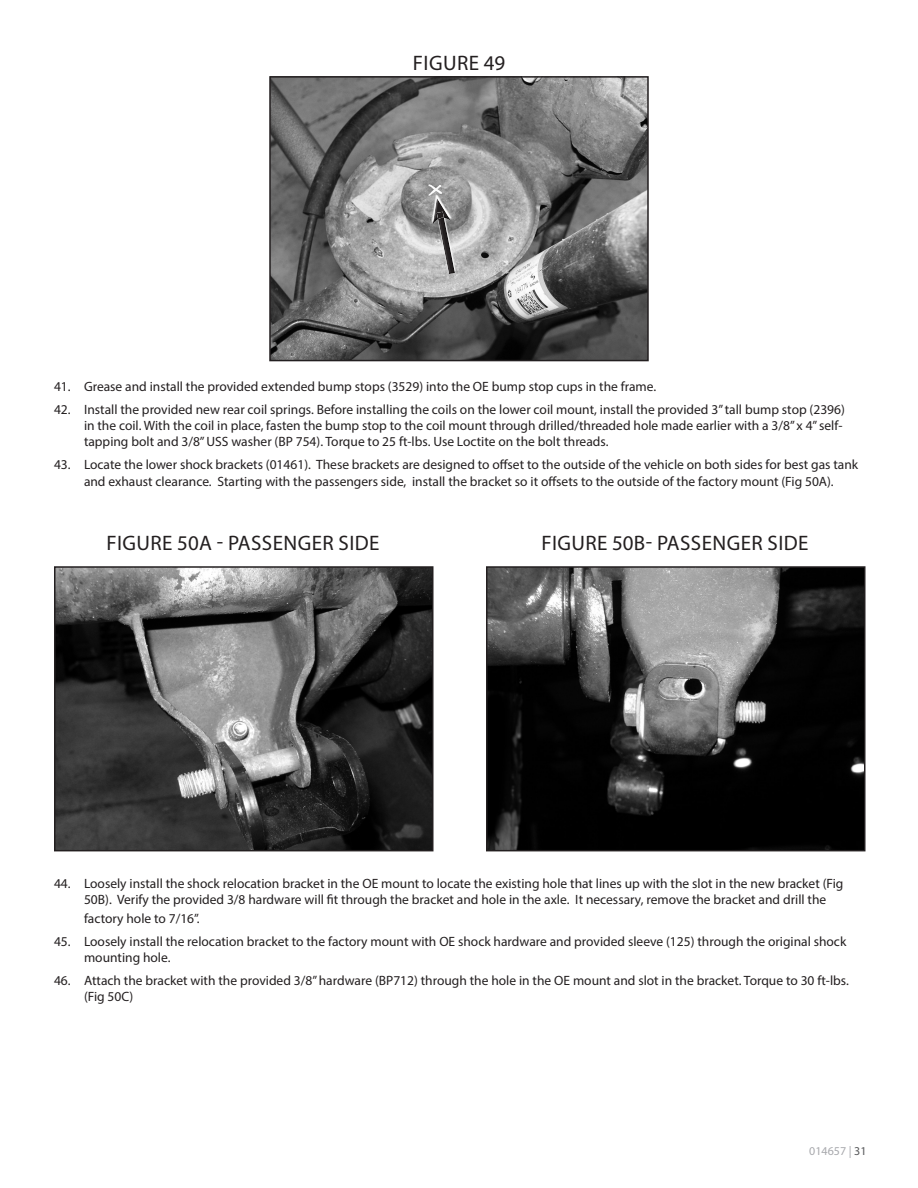
<style>
.page{position:relative;width:918px;height:1188px;background:#fff}
.page>*{position:absolute;margin:0;border:0;box-sizing:border-box;transform-origin:0 0}
.t1{font:21px "Myriad Pro";letter-spacing:.02em;color:#231f20}
.t2{font:13.5px/16.2px "Myriad Pro";color:#231f20}
.t3{font:12px "Myriad Pro";color:#a8a9ad}
.s1{color:#57585a}
</style>
<div class="page">
<img style="left:272px;top:79px;width:374px;height:279px">
<div style="left:269px;top:76px;width:380px;height:285px;border:2px solid #231f20"></div>
<div style="left:432px;top:195px;width:24px;height:78px;background:#adadad"></div>
<div style="left:432px;top:196px;width:21px;height:78px;background:#fff;opacity:.75"></div>
<div style="left:432px;top:198px;width:25px;height:76px;background:#231f20;opacity:.75"></div>
<img style="left:57px;top:569px;width:374px;height:279px">
<div style="left:54px;top:566px;width:380px;height:285px;border:2px solid #231f20"></div>
<img style="left:489px;top:569px;width:374px;height:279px">
<div style="left:486px;top:566px;width:380px;height:285px;border:2px solid #231f20"></div>
<p class="t1" style="left:413px;top:50px;width:94px">FIGURE 49</p>
<p class="t2" style="left:54px;top:378px;width:604px">41. Grease and install the provided extended bump stops (3529) into the OE bump stop cups in the frame.</p>
<p class="t2" style="left:84px;top:401px;width:763px;text-indent:-30px">42. Install the provided new rear coil springs. Before installing the coils on the lower coil mount, install the provided 3” tall bump stop (2396) in the coil. With the coil in place, fasten the bump stop to the coil mount through drilled/threaded hole made earlier with a 3/8” x 4” self&shy;tapping bolt and 3/8” USS washer (BP 754). Torque to 25 ft-lbs. Use Loctite on the bolt threads.</p>
<p class="t2" style="left:54px;top:456px;width:806px;text-align:center">43. Locate the lower shock brackets (01461). These brackets are designed to offset to the outside of the vehicle on both sides for best gas tank and exhaust clearance. Starting with the passengers side, install the bracket so it offsets to the outside of the factory mount (Fig 50A).</p>
<p class="t1" style="left:106px;top:530px;width:275px">FIGURE 50A - PASSENGER SIDE</p>
<p class="t1" style="left:541px;top:530px;width:269px">FIGURE 50B- PASSENGER SIDE</p>
<p class="t2" style="left:84px;top:875px;width:761px;text-indent:-30px">44. Loosely install the shock relocation bracket in the OE mount to locate the existing hole that lines up with the slot in the new bracket (Fig<br>50B). Verify the provided 3/8 hardware will fit through the bracket and hole in the axle. It necessary, remove the bracket and drill the</p>
<p class="t2" style="left:84px;top:910px;width:117px">factory hole to 7/16”.</p>
<p class="t2" style="left:84px;top:933px;width:764px;text-indent:-30px">45. Loosely install the relocation bracket to the factory mount with OE shock hardware and provided sleeve (125) through the original shock mounting hole.</p>
<p class="t2" style="left:84px;top:972px;width:766px;text-indent:-30px">46. Attach the bracket with the provided 3/8” hardware (BP712) through the hole in the OE mount and slot in the bracket. Torque to 30 ft-lbs. (Fig 50C)</p>
<p class="t3" style="left:809px;top:1143px;width:59px">014657 | <span class="s1">31</span></p>
</div>
